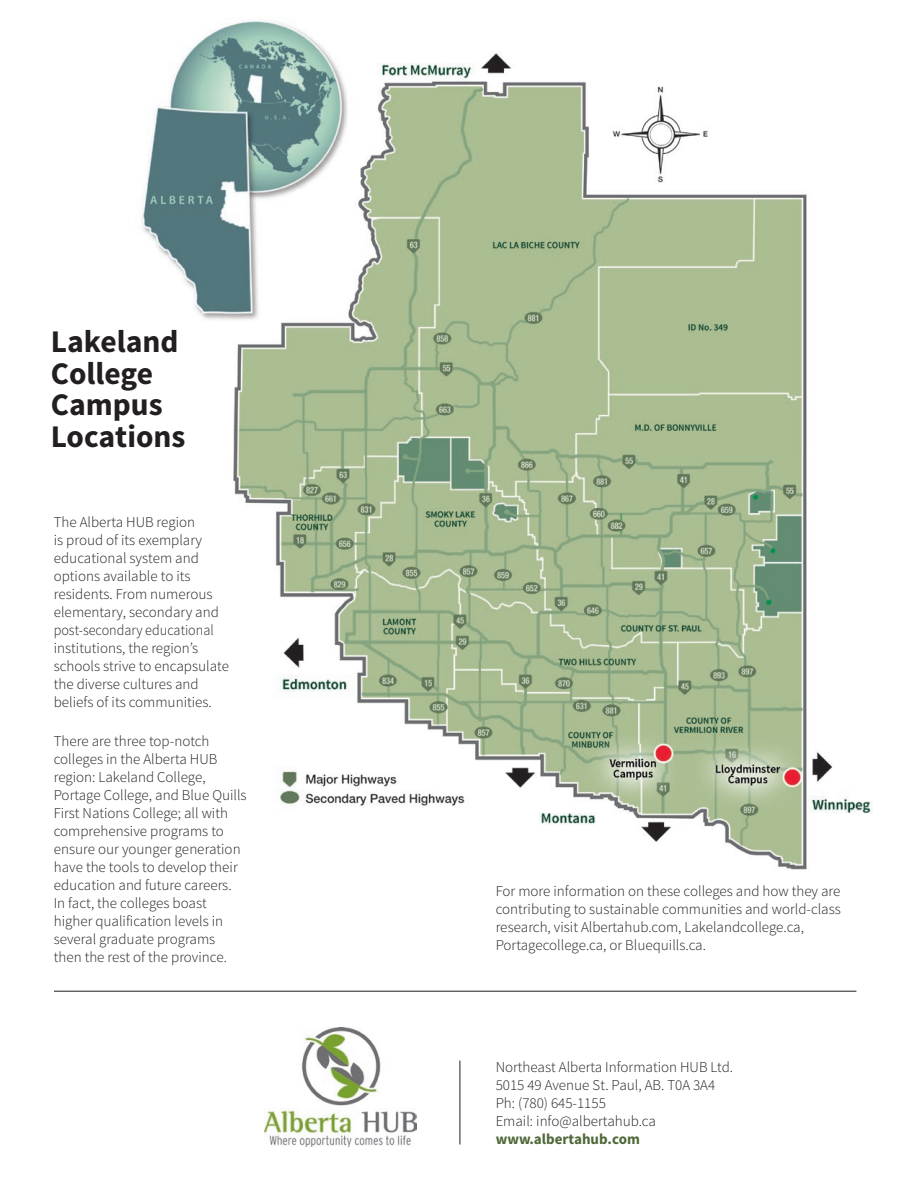
<style>
.page{position:relative;width:918px;height:1188px;background:#fff}
.page>*{position:absolute;margin:0;border:0;box-sizing:border-box;transform-origin:0 0}
.t1{font:700 31.5px/31.5px "Source Sans Pro";color:#231f20}
.t2{font:300 15px/18px "Source Sans Pro";color:#231f20}
.t3{font:700 15px "Source Sans Pro";color:#4e6837}
</style>
<div class="page">
<img style="left:265px;top:1027px;width:152px;height:119px">
<hr style="left:460px;top:1061px;width:1px;height:83px;background:#231f20">
<img style="left:141px;top:20px;width:732px;height:850px">
<hr style="left:54px;top:991px;width:802px;height:1px;background:#231f20">
<h1 class="t1" style="left:51px;top:327px;width:136px">Lakeland<br>College<br>Campus<br>Locations</h1>
<p class="t2" style="left:54px;top:514px;width:177px">The Alberta HUB region<br>is proud of its exemplary educational system and options available to its residents. From numerous elementary, secondary and post-secondary educational institutions, the region’s schools strive to encapsulate the diverse cultures and beliefs of its communities.</p>
<p class="t2" style="left:54px;top:733px;width:194px">There are three top-notch colleges in the Alberta HUB region: Lakeland College,<br>Portage College, and Blue Quills<br>First Nations College; all with comprehensive programs to ensure our younger generation have the tools to develop their education and future careers.<br>In fact, the colleges boast higher qualification levels in several graduate programs then the rest of the province.</p>
<p class="t2" style="left:496px;top:882px;width:347px">For more information on these colleges and how they are contributing to sustainable communities and world-class research, visit Albertahub.com, Lakelandcollege.ca, Portagecollege.ca, or Bluequills.ca.</p>
<p class="t2" style="left:496px;top:1058px;width:239px">Northeast Alberta Information HUB Ltd.<br>5015 49 Avenue St. Paul, AB. T0A 3A4<br>Ph: (780) 645-1155<br>Email: info@albertahub.ca</p>
<p class="t3" style="left:496px;top:1129px;width:146px">www.albertahub.com</p>
</div>
